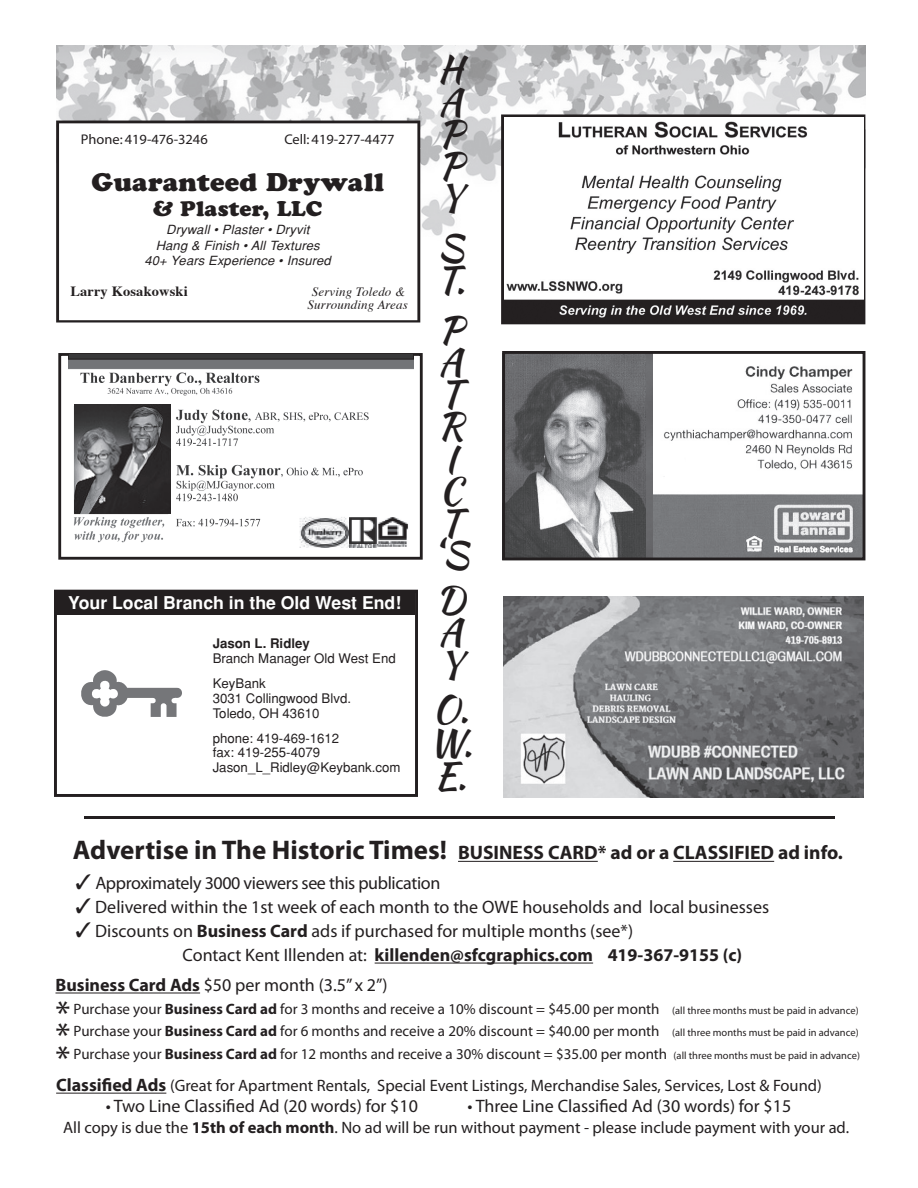
<style>
.page{position:relative;width:918px;height:1188px;background:#fff}
.page>*{position:absolute;margin:0;border:0;box-sizing:border-box;transform-origin:0 0}
.t1{font:37.2px/32.2px "Kaushan Script";color:#231f20;text-align:justify}
.t2{font:36px "Myriad Pro";color:#231f20}
.t3{font:25.35px "Cooper Black Std";letter-spacing:.01em;color:#231f20}
.t4{font:21.15px "Cooper Black Std";letter-spacing:.01em;color:#231f20}
.t5{font:700 19.5px "Myriad Pro";color:#231f20}
.t6{font:18px/24px "Myriad Pro";color:#231f20}
.t7{font:18px "Myriad Pro";letter-spacing:-.02em;color:#231f20}
.t8{font:700 17.7px "Helvetica";color:#fff}
.t9{font:16.5px "Myriad Pro";color:#231f20}
.t10{font:15px "Myriad Pro";color:#231f20}
.t11{font:14.1px "Myriad";color:#231f20}
.t12{font:700 14.1px "Times";letter-spacing:.01em;color:#231f20}
.t13{font:13.2px/14.7px "Helvetica";color:#231f20}
.t14{font:700 13.2px "Helvetica";color:#231f20}
.t15{font:italic 12.6px/15.5px "Helvetica";letter-spacing:.01em;color:#231f20;text-align:center}
.t16{font:italic 12.6px/12.6px "Times";letter-spacing:.01em;color:#231f20;text-align:center}
.s1{font-size:27px}
.s2{font-weight:700}
.s3{font-size:10.5px}
.s4{font-weight:700;font-size:18px}
</style>
<div class="page">
<img style="left:57px;top:45px;width:809px;height:280px">
<img style="left:503px;top:596px;width:361px;height:201px">
<svg style="left:56px;top:121px;width:364px;height:202px"></svg>
<div style="left:58px;top:353px;width:365px;height:207px;border:3px solid #231f20"></div>
<img style="left:68px;top:355px;width:345px;height:193px">
<img style="left:74px;top:404px;width:97px;height:111px">
<div style="left:54px;top:590px;width:364px;height:207px;border:3px solid #231f20"></div>
<svg style="left:81px;top:670px;width:101px;height:47px"></svg>
<div style="left:56px;top:592px;width:359px;height:23px;background:#231f20"></div>
<img style="left:506px;top:355px;width:355px;height:201px">
<img style="left:647px;top:355px;width:5px;height:201px">
<div style="left:502px;top:351px;width:363px;height:209px;border:3px solid #231f20"></div>
<div style="left:501px;top:114px;width:364px;height:210px;border:3px solid #231f20"></div>
<img style="left:504px;top:117px;width:359px;height:205px">
<hr style="left:458px;top:861px;width:140px;height:1px;background:#231f20">
<hr style="left:673px;top:861px;width:101px;height:1px;background:#231f20">
<hr style="left:375px;top:963px;width:218px;height:1px;background:#231f20">
<hr style="left:56px;top:993px;width:144px;height:1px;background:#231f20">
<hr style="left:56px;top:1093px;width:110px;height:1px;background:#231f20">
<hr style="left:84px;top:816px;width:751px;height:3px;background:#231f20">
<p class="t11" style="left:81px;top:132px;width:128px">Phone: 419-476-3246</p>
<p class="t11" style="left:284px;top:132px;width:112px">Cell: 419-277-4477</p>
<h3 class="t3" style="left:92px;top:167px;width:294px">Guaranteed Drywall</h3>
<h3 class="t4" style="left:153px;top:196px;width:171px">&amp; Plaster, LLC</h3>
<p class="t15" style="left:145px;top:222px;width:188px">Drywall • Plaster • Dryvit<br>Hang &amp; Finish • All Textures<br>40+ Years Experience • Insured</p>
<p class="t12" style="left:70px;top:278px;width:119px">Larry Kosakowski</p>
<p class="t16" style="left:308px;top:285px;width:102px">Serving Toledo &amp;<br>Surrounding Areas</p>
<p class="t8" style="left:68px;top:592px;width:334px">Your Local Branch in the Old West End!</p>
<p class="t14" style="left:213px;top:636px;width:99px">Jason L. Ridley</p>
<p class="t13" style="left:213px;top:646px;width:185px;line-height:25px">Branch Manager Old West End<br>KeyBank</p>
<p class="t13" style="left:213px;top:691px;width:140px">3031 Collingwood Blvd.<br>Toledo, OH 43610</p>
<p class="t13" style="left:213px;top:730px;width:189px">phone: 419-469-1612<br>fax: 419-255-4079<br>Jason_L_Ridley@Keybank.com</p>
<h1 class="t1" style="left:438px;top:53px;width:27px">H A P P Y</h1>
<h1 class="t1" style="left:436px;top:231px;width:30px">S<br>T.</h1>
<h1 class="t1" style="left:432px;top:313px;width:38px;text-align:center">P<br>A<br>T<br>R<br>I<br>C<br>T ‘S</h1>
<h1 class="t1" style="left:436px;top:584px;width:30px">D A Y</h1>
<h1 class="t1" style="left:429px;top:692px;width:45px;line-height:33.5px">O.<br>W.<br>E.</h1>
<h3 class="t5" style="left:73px;top:840px;width:771px"><span class="s1">Advertise in The Historic Times!</span> BUSINESS CARD* ad or a CLASSIFIED ad info.</h3>
<p class="t7" style="left:76px;top:872px;width:366px">✓ Approximately 3000 viewers see this publication</p>
<p class="t6" style="left:76px;top:895px;width:695px">✓ Delivered within the 1st week of each month to the OWE households and local businesses</p>
<p class="t6" style="left:183px;top:919px;width:561px;text-indent:-107px">✓ Discounts on <span class="s2">Business Card</span> ads if purchased for multiple months (see*)<br>Contact Kent Illenden at: <span class="s2">killenden@sfcgraphics.com 419-367-9155 (c)</span></p>
<p class="t6" style="left:56px;top:973px;width:334px"><span class="s2">Business Card Ads</span> $50 per month (3.5” x 2”)</p>
<h2 class="t2" style="left:56px;top:991px;width:16px">*</h2>
<p class="t10" style="left:74px;top:999px;width:787px">Purchase your <span class="s2">Business Card ad</span> for 3 months and receive a 10% discount = $45.00 per month <span class="s3">(all three months must be paid in advance)</span></p>
<h2 class="t2" style="left:56px;top:1014px;width:16px">*</h2>
<p class="t10" style="left:74px;top:1022px;width:787px">Purchase your <span class="s2">Business Card ad</span> for 6 months and receive a 20% discount = $40.00 per month <span class="s3">(all three months must be paid in advance)</span></p>
<h2 class="t2" style="left:56px;top:1036px;width:16px">*</h2>
<p class="t10" style="left:74px;top:1044px;width:788px">Purchase your <span class="s2">Business Card ad</span> for 12 months and receive a 30% discount = $35.00 per month <span class="s3">(all three months must be paid in advance)</span></p>
<p class="t9" style="left:56px;top:1076px;width:767px"><span class="s4">Classified Ads</span> (Great for Apartment Rentals, Special Event Listings, Merchandise Sales, Services, Lost &amp; Found)</p>
<p class="t6" style="left:106px;top:1094px;width:314px">• Two Line Classified Ad (20 words) for $10</p>
<p class="t6" style="left:468px;top:1094px;width:325px">• Three Line Classified Ad (30 words) for $15</p>
<p class="t9" style="left:63px;top:1118px;width:788px">All copy is due the <span class="s2">15th of each month</span>. No ad will be run without payment - please include payment with your ad.</p>
</div>
